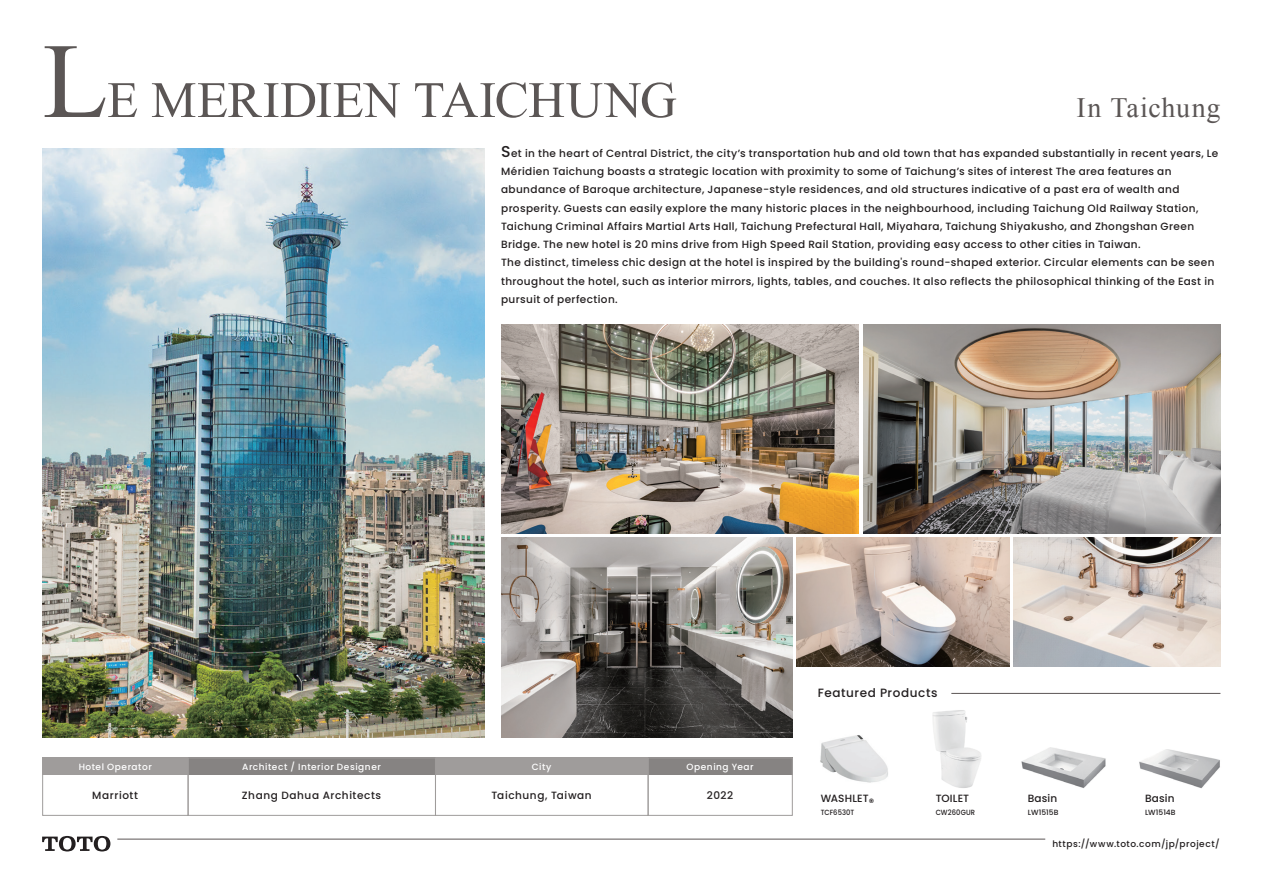
<style>
.page{position:relative;width:1263px;height:893px;background:#fff}
.page>*{position:absolute;margin:0;border:0;box-sizing:border-box;transform-origin:0 0}
.t1{font:51px "Times New Roman";letter-spacing:.005em;color:#5b5655}
.t2{font:28.05px "Times New Roman";letter-spacing:.025em;color:#5b5655}
.t3{font:500 12px "Poppins";letter-spacing:.05em;color:#231f20}
.t4{font:500 10.5px/18.3px "Poppins";letter-spacing:.035em;color:#231f20}
.t5{font:500 10.5px "Poppins";letter-spacing:.055em;color:#231f20}
.t6{font:500 10.5px "Poppins";letter-spacing:.01em;color:#231f20}
.t7{font:500 9px "Poppins";letter-spacing:.06em;color:#fff}
.t8{font:500 9px "Poppins";letter-spacing:.06em;color:#231f20}
.t9{font:500 7.5px "Poppins";letter-spacing:.01em;color:#231f20;scale:.9 1}
.t10{font:500 7.5px "Poppins";letter-spacing:.01em;color:#231f20}
.s1{font-size:106.8px}
.s2{font-size:15.75px}
</style>
<div class="page">
<hr style="left:117px;top:839px;width:928px;height:1px;background:#5b5655">
<svg style="left:42px;top:836px;width:68px;height:15px"></svg>
<hr style="left:951px;top:693px;width:269px;height:1px;background:#5b5655">
<img style="left:932px;top:710px;width:49px;height:78px">
<img style="left:1139px;top:750px;width:81px;height:39px">
<img style="left:1021px;top:747px;width:85px;height:41px">
<img style="left:43px;top:148px;width:441px;height:589px">
<div style="left:43px;top:758px;width:145px;height:17px;background:#9f9c9b"></div>
<div style="left:435px;top:758px;width:213px;height:17px;background:#9f9c9b"></div>
<div style="left:648px;top:758px;width:144px;height:17px;background:#868382"></div>
<div style="left:188px;top:758px;width:247px;height:17px;background:#868382"></div>
<div style="left:42px;top:758px;width:146px;height:58px;border:1px solid #9f9c9b"></div>
<div style="left:435px;top:758px;width:213px;height:58px;border:1px solid #9f9c9b"></div>
<div style="left:648px;top:758px;width:144px;height:58px;border:1px solid #9f9c9b"></div>
<div style="left:188px;top:758px;width:248px;height:58px;border:1px solid #9f9c9b"></div>
<img style="left:820px;top:735px;width:68px;height:48px">
<img style="left:501px;top:538px;width:291px;height:199px">
<img style="left:796px;top:538px;width:213px;height:128px">
<img style="left:1014px;top:538px;width:206px;height:128px">
<img style="left:501px;top:324px;width:358px;height:210px">
<img style="left:863px;top:324px;width:357px;height:210px">
<h1 class="t1" style="left:43px;top:66px;width:636px"><span class="s1">L</span>E MERIDIEN TAICHUNG</h1>
<h2 class="t2" style="left:1076px;top:89px;width:146px">In Taichung</h2>
<p class="t4" style="left:501px;top:144px;width:719px"><span class="s2">S</span>et in the heart of Central District, the city’s transportation hub and old town that has expanded substantially in recent years, Le Méridien Taichung boasts a strategic location with proximity to some of Taichung’s sites of interest The area features an abundance of Baroque architecture, Japanese-style residences, and old structures indicative of a past era of wealth and prosperity. Guests can easily explore the many historic places in the neighbourhood, including Taichung Old Railway Station, Taichung Criminal Affairs Martial Arts Hall, Taichung Prefectural Hall, Miyahara, Taichung Shiyakusho, and Zhongshan Green Bridge. The new hotel is 20 mins drive from High Speed Rail Station, providing easy access to other cities in Taiwan.<br>The distinct, timeless chic design at the hotel is inspired by the building's round-shaped exterior. Circular elements can be seen throughout the hotel, such as interior mirrors, lights, tables, and couches. It also reflects the philosophical thinking of the East in pursuit of perfection.</p>
<p class="t7" style="left:79px;top:762px;width:75px">Hotel Operator</p>
<p class="t7" style="left:242px;top:762px;width:140px">Architect / Interior Designer</p>
<p class="t7" style="left:532px;top:762px;width:21px">City</p>
<p class="t7" style="left:686px;top:762px;width:69px">Opening Year</p>
<p class="t5" style="left:92px;top:790px;width:47px">Marriott</p>
<p class="t5" style="left:242px;top:790px;width:141px">Zhang Dahua Architects</p>
<p class="t5" style="left:491px;top:790px;width:102px">Taichung, Taiwan</p>
<p class="t4" style="left:707px;top:787px;width:28px">2022</p>
<p class="t3" style="left:818px;top:686px;width:121px">Featured Products</p>
<p class="t6" style="left:821px;top:792px;width:55px">WASHLET®</p>
<p class="t9" style="left:821px;top:808px;width:39px">TCF6530T</p>
<p class="t4" style="left:936px;top:789px;width:35px">TOILET</p>
<p class="t9" style="left:936px;top:808px;width:45px">CW260GUR</p>
<p class="t4" style="left:1028px;top:789px;width:31px">Basin</p>
<p class="t10" style="left:1028px;top:808px;width:32px">LW1515B</p>
<p class="t4" style="left:1145px;top:789px;width:31px">Basin</p>
<p class="t10" style="left:1145px;top:808px;width:32px">LW1514B</p>
<p class="t8" style="left:1052px;top:838px;width:169px">https://www.toto.com/jp/project/</p>
</div>
